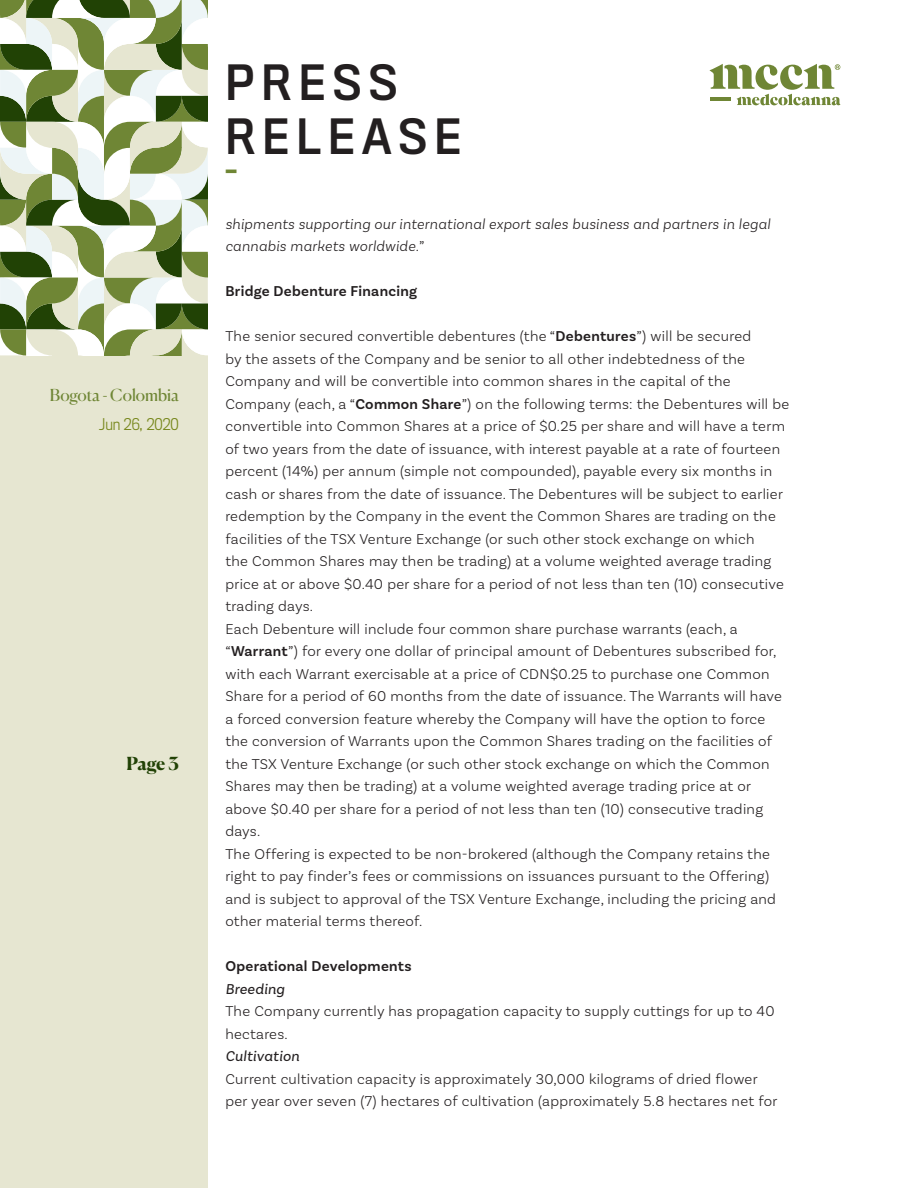
<style>
.page{position:relative;width:918px;height:1188px;background:#fff}
.page>*{position:absolute;margin:0;border:0;box-sizing:border-box;transform-origin:0 0}
.t1{font:45px "Titling Gothic FB Narrow Standard";letter-spacing:.16em;color:#231f20}
.t2{font:28.5px "Titling Gothic FB Narrow Standard";color:#6f8635}
.t3{font:700 18px "Canela";color:#214205}
.t4{font:16.5px "Canela";color:#6f8635}
.t5{font:300 15px/22.5px "Basic Sans";letter-spacing:.02em;color:#231f20}
.t6{font:italic 300 15px/22.5px "Basic Sans";letter-spacing:.02em;color:#231f20}
.t7{font:600 15px "Basic Sans";letter-spacing:.02em;color:#231f20}
.t8{font:italic 15px "Basic Sans";letter-spacing:.02em;color:#231f20}
.t9{font:300 15px "Titling Gothic FB Narrow";color:#77871c}
.s1{font-style:normal}
.s2{font-weight:600}
</style>
<div class="page">
<div style="left:0;top:355px;width:208px;height:833px;background:#e6e6d1"></div>
<svg style="left:709px;top:64px;width:131px;height:41px"></svg>
<svg style="left:0;top:0;width:208px;height:355px"></svg>
<p class="t4" style="left:50px;top:382px;width:130px">Bogota - Colombia</p>
<p class="t9" style="left:99px;top:416px;width:81px">Jun 26, 2020</p>
<p class="t3" style="left:127px;top:749px;width:54px">Page 3</p>
<p class="t1" style="left:225px;top:57px;width:174px">PRESS</p>
<p class="t1" style="left:225px;top:111px;width:237px">RELEASE</p>
<p class="t2" style="left:225px;top:154px;width:13px">-</p>
<p class="t6" style="left:225px;top:212px;width:546px">shipments supporting our international export sales business and partners in legal cannabis markets worldwide.<span class="s1">”</span></p>
<p class="t7" style="left:225px;top:282px;width:193px">Bridge Debenture Financing</p>
<p class="t5" style="left:225px;top:325px;width:565px">The senior secured convertible debentures (the “<span class="s2">Debentures</span>”) will be secured<br>by the assets of the Company and be senior to all other indebtedness of the Company and will be convertible into common shares in the capital of the Company (each, a “<span class="s2">Common Share</span>”) on the following terms: the Debentures will be convertible into Common Shares at a price of $0.25 per share and will have a term of two years from the date of issuance, with interest payable at a rate of fourteen percent (14%) per annum (simple not compounded), payable every six months in cash or shares from the date of issuance. The Debentures will be subject to earlier redemption by the Company in the event the Common Shares are trading on the facilities of the TSX Venture Exchange (or such other stock exchange on which<br>the Common Shares may then be trading) at a volume weighted average trading price at or above $0.40 per share for a period of not less than ten (10) consecutive trading days.</p>
<p class="t5" style="left:225px;top:617px;width:558px">Each Debenture will include four common share purchase warrants (each, a “<span class="s2">Warrant</span>”) for every one dollar of principal amount of Debentures subscribed for, with each Warrant exercisable at a price of CDN$0.25 to purchase one Common Share for a period of 60 months from the date of issuance. The Warrants will have a forced conversion feature whereby the Company will have the option to force the conversion of Warrants upon the Common Shares trading on the facilities of the TSX Venture Exchange (or such other stock exchange on which the Common Shares may then be trading) at a volume weighted average trading price at or above $0.40 per share for a period of not less than ten (10) consecutive trading days.</p>
<p class="t5" style="left:225px;top:842px;width:552px">The Offering is expected to be non-brokered (although the Company retains the right to pay finder’s fees or commissions on issuances pursuant to the Offering) and is subject to approval of the TSX Venture Exchange, including the pricing and other material terms thereof.</p>
<p class="t7" style="left:225px;top:957px;width:188px">Operational Developments</p>
<p class="t8" style="left:225px;top:980px;width:61px">Breeding</p>
<p class="t5" style="left:225px;top:1000px;width:551px">The Company currently has propagation capacity to supply cuttings for up to 40 hectares.</p>
<p class="t8" style="left:225px;top:1047px;width:76px">Cultivation</p>
<p class="t5" style="left:225px;top:1067px;width:553px">Current cultivation capacity is approximately 30,000 kilograms of dried flower per year over seven (7) hectares of cultivation (approximately 5.8 hectares net for</p>
</div>
